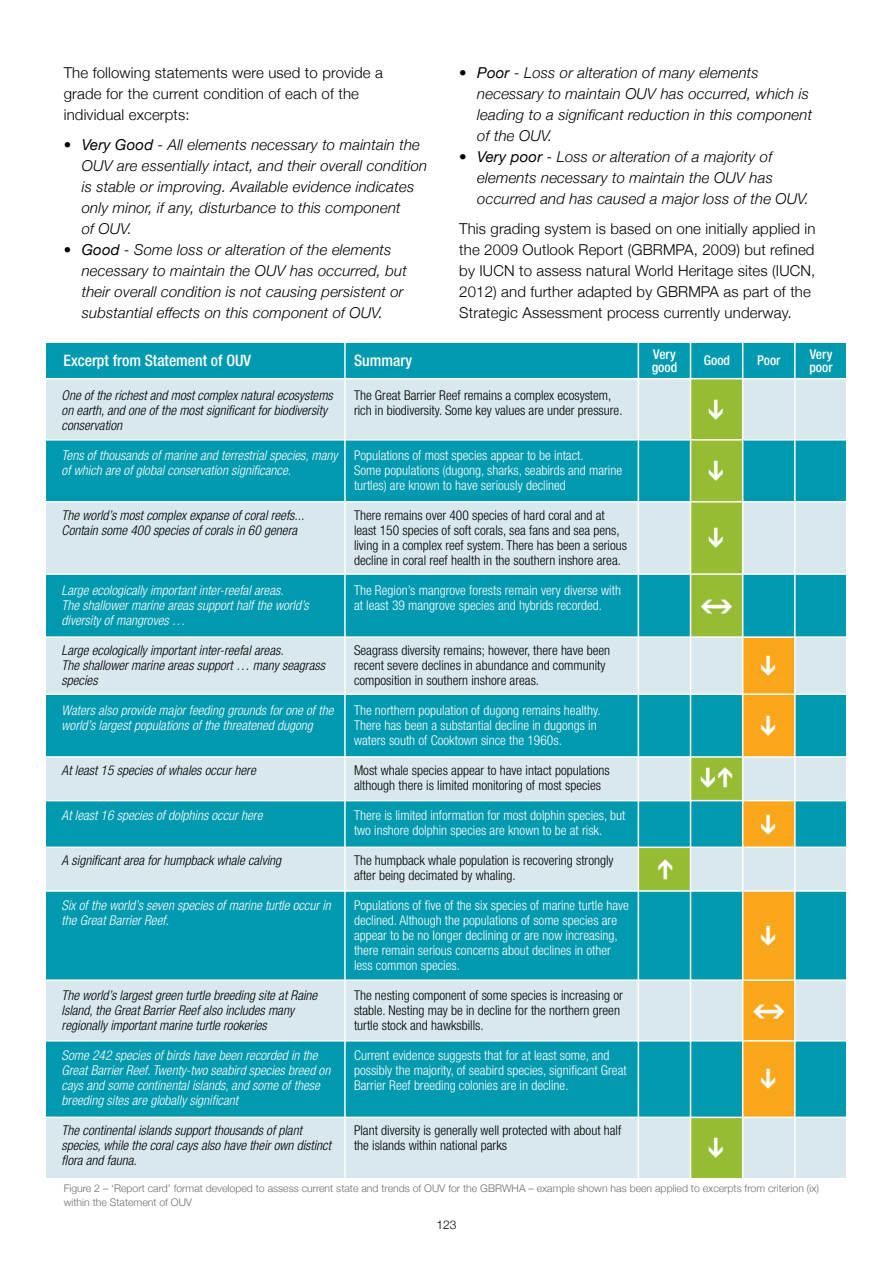
<style>
.page{position:relative;width:893px;height:1263px;background:#fff}
.page>*{position:absolute;margin:0;border:0;box-sizing:border-box;transform-origin:0 0}
.t1{font:500 condensed 15.75px "Helvetica Neue LT Pro";color:#fff}
.t2{font:italic 300 15px/21px "Helvetica Neue";letter-spacing:.01em;color:#000}
.t3{font:300 15px/21px "Helvetica Neue";letter-spacing:.01em;color:#000}
.t4{font:300 condensed 13.5px/15px "Helvetica Neue LT Pro";color:#fff}
.t5{font:300 condensed 13.5px/15px "Helvetica Neue LT Pro";color:#000}
.t6{font:italic 300 condensed 13.5px/15px "Helvetica Neue LT Pro";color:#000}
.t7{font:italic 300 condensed 13.5px/15px "Helvetica Neue LT Pro";color:#fff}
.t8{font:500 condensed 13.5px/13.5px "Helvetica Neue LT Pro";color:#fff}
.t9{font:300 12px "Helvetica Neue";color:#000}
.t10{font:300 10.5px/13.5px "Helvetica Neue";color:#6d6e71}
.s1{font-style:normal}
.s2{font-weight:400}
</style>
<div class="page">
<div style="left:47px;top:375px;width:799px;height:803px;background:#d8e8ed"></div>
<div style="left:47px;top:439px;width:799px;height:63px;background:#009ab0"></div>
<div style="left:47px;top:574px;width:799px;height:63px;background:#009ab0"></div>
<div style="left:47px;top:694px;width:799px;height:63px;background:#009ab0"></div>
<div style="left:47px;top:801px;width:799px;height:46px;background:#009ab0"></div>
<div style="left:47px;top:891px;width:799px;height:89px;background:#009ab0"></div>
<div style="left:47px;top:1041px;width:799px;height:76px;background:#009ab0"></div>
<div style="left:690px;top:378px;width:53px;height:259px;background:#96bc33"></div>
<hr style="left:38px;top:439px;width:821px;height:2px;background:#fff">
<hr style="left:38px;top:501px;width:821px;height:1px;background:#fff">
<hr style="left:38px;top:573px;width:821px;height:2px;background:#fff">
<div style="left:47px;top:343px;width:799px;height:35px;background:#009ab0"></div>
<hr style="left:344px;top:336px;width:2px;height:851px;background:#fff">
<hr style="left:38px;top:378px;width:821px;height:1px;background:#fff">
<div style="left:690px;top:757px;width:53px;height:43px;background:#96bc33"></div>
<div style="left:690px;top:1118px;width:53px;height:60px;background:#96bc33"></div>
<div style="left:638px;top:847px;width:52px;height:44px;background:#96bc33"></div>
<hr style="left:638px;top:336px;width:1px;height:851px;background:#fff">
<hr style="left:690px;top:336px;width:1px;height:851px;background:#fff">
<div style="left:743px;top:637px;width:52px;height:120px;background:#faa61a"></div>
<hr style="left:38px;top:636px;width:821px;height:2px;background:#fff">
<hr style="left:38px;top:756px;width:821px;height:2px;background:#fff">
<hr style="left:38px;top:693px;width:821px;height:2px;background:#fff">
<div style="left:743px;top:800px;width:52px;height:47px;background:#faa61a"></div>
<hr style="left:38px;top:800px;width:821px;height:1px;background:#fff">
<hr style="left:38px;top:846px;width:821px;height:2px;background:#fff">
<div style="left:743px;top:891px;width:52px;height:227px;background:#faa61a"></div>
<hr style="left:38px;top:979px;width:821px;height:2px;background:#fff">
<hr style="left:38px;top:1040px;width:821px;height:1px;background:#fff">
<hr style="left:38px;top:1116px;width:821px;height:2px;background:#fff">
<hr style="left:38px;top:890px;width:821px;height:2px;background:#fff">
<hr style="left:742px;top:336px;width:1px;height:851px;background:#fff">
<hr style="left:794px;top:336px;width:2px;height:851px;background:#fff">
<svg style="left:709px;top:439px;width:14px;height:2px"></svg>
<svg style="left:761px;top:693px;width:14px;height:1px"></svg>
<p class="t3" style="left:64px;top:62px;width:321px">The following statements were used to provide a grade for the current condition of each of the individual excerpts:</p>
<p class="t2" style="left:82px;top:134px;width:347px;text-indent:-18px"><span class="s1">•</span> <span class="s2">Very Good</span> - All elements necessary to maintain the OUV are essentially intact, and their overall condition is stable or improving. Available evidence indicates only minor, if any, disturbance to this component<br>of OUV.</p>
<p class="t2" style="left:82px;top:239px;width:327px;text-indent:-18px"><span class="s1">•</span> <span class="s2">Good</span> - Some loss or alteration of the elements necessary to maintain the OUV has occurred, but their overall condition is not causing persistent or substantial effects on this component of OUV.</p>
<p class="t2" style="left:477px;top:62px;width:336px;text-indent:-18px"><span class="s1">•</span> <span class="s2">Poor</span> - Loss or alteration of many elements necessary to maintain OUV has occurred, which is leading to a significant reduction in this component of the OUV.</p>
<p class="t2" style="left:477px;top:146px;width:333px;text-indent:-18px"><span class="s1">•</span> <span class="s2">Very poor</span> - Loss or alteration of a majority of elements necessary to maintain the OUV has occurred and has caused a major loss of the OUV.</p>
<p class="t3" style="left:459px;top:218px;width:358px">This grading system is based on one initially applied in the 2009 Outlook Report (GBRMPA, 2009) but refined by IUCN to assess natural World Heritage sites (IUCN, 2012) and further adapted by GBRMPA as part of the Strategic Assessment process currently underway.</p>
<p class="t1" style="left:63px;top:351px;width:189px">Excerpt from Statement of OUV</p>
<p class="t1" style="left:354px;top:351px;width:60px">Summary</p>
<p class="t8" style="left:652px;top:347px;width:27px">Very good</p>
<p class="t8" style="left:704px;top:354px;width:28px">Good</p>
<p class="t8" style="left:757px;top:354px;width:25px">Poor</p>
<p class="t8" style="left:809px;top:347px;width:25px">Very poor</p>
<p class="t6" style="left:62px;top:388px;width:273px">One of the richest and most complex natural ecosystems on earth, and one of the most significant for biodiversity conservation</p>
<p class="t7" style="left:62px;top:448px;width:277px">Tens of thousands of marine and terrestrial species, many of which are of global conservation significance.</p>
<p class="t6" style="left:62px;top:508px;width:244px">The world’s most complex expanse of coral reefs...<br>Contain some 400 species of corals in 60 genera</p>
<p class="t7" style="left:62px;top:583px;width:249px">Large ecologically important inter-reefal areas.<br>The shallower marine areas support half the world’s diversity of mangroves …</p>
<p class="t6" style="left:62px;top:643px;width:265px">Large ecologically important inter-reefal areas.<br>The shallower marine areas support … many seagrass species</p>
<p class="t7" style="left:62px;top:703px;width:273px">Waters also provide major feeding grounds for one of the world’s largest populations of the threatened dugong</p>
<p class="t6" style="left:62px;top:763px;width:196px">At least 15 species of whales occur here</p>
<p class="t7" style="left:62px;top:808px;width:202px">At least 16 species of dolphins occur here</p>
<p class="t6" style="left:62px;top:853px;width:221px">A significant area for humpback whale calving</p>
<p class="t7" style="left:62px;top:898px;width:271px">Six of the world’s seven species of marine turtle occur in the Great Barrier Reef.</p>
<p class="t6" style="left:62px;top:988px;width:257px">The world’s largest green turtle breeding site at Raine<br>Island, the Great Barrier Reef also includes many regionally important marine turtle rookeries</p>
<p class="t7" style="left:62px;top:1048px;width:270px">Some 242 species of birds have been recorded in the Great Barrier Reef. Twenty-two seabird species breed on cays and some continental islands, and some of these breeding sites are globally significant</p>
<p class="t6" style="left:62px;top:1123px;width:271px">The continental islands support thousands of plant species, while the coral cays also have their own distinct flora and fauna.</p>
<p class="t5" style="left:354px;top:387px;width:270px">The Great Barrier Reef remains a complex ecosystem, rich in biodiversity. Some key values are under pressure.</p>
<p class="t4" style="left:354px;top:447px;width:270px">Populations of most species appear to be intact.<br>Some populations (dugong, sharks, seabirds and marine turtles) are known to have seriously declined</p>
<p class="t5" style="left:354px;top:507px;width:275px">There remains over 400 species of hard coral and at least 150 species of soft corals, sea fans and sea pens, living in a complex reef system. There has been a serious decline in coral reef health in the southern inshore area.</p>
<p class="t4" style="left:354px;top:582px;width:269px">The Region’s mangrove forests remain very diverse with at least 39 mangrove species and hybrids recorded.</p>
<p class="t5" style="left:354px;top:642px;width:258px">Seagrass diversity remains; however, there have been recent severe declines in abundance and community composition in southern inshore areas.</p>
<p class="t4" style="left:354px;top:702px;width:248px">The northern population of dugong remains healthy.<br>There has been a substantial decline in dugongs in waters south of Cooktown since the 1960s.</p>
<p class="t5" style="left:354px;top:762px;width:257px">Most whale species appear to have intact populations although there is limited monitoring of most species</p>
<p class="t4" style="left:354px;top:807px;width:273px">There is limited information for most dolphin species, but two inshore dolphin species are known to be at risk.</p>
<p class="t5" style="left:354px;top:852px;width:261px">The humpback whale population is recovering strongly after being decimated by whaling.</p>
<p class="t4" style="left:354px;top:897px;width:276px">Populations of five of the six species of marine turtle have declined. Although the populations of some species are appear to be no longer declining or are now increasing, there remain serious concerns about declines in other less common species.</p>
<p class="t5" style="left:354px;top:987px;width:270px">The nesting component of some species is increasing or stable. Nesting may be in decline for the northern green turtle stock and hawksbills.</p>
<p class="t4" style="left:354px;top:1047px;width:274px">Current evidence suggests that for at least some, and possibly the majority, of seabird species, significant Great<br>Barrier Reef breeding colonies are in decline.</p>
<p class="t5" style="left:354px;top:1122px;width:269px">Plant diversity is generally well protected with about half the islands within national parks</p>
<p class="t10" style="left:64px;top:1181px;width:757px">Figure 2 – ‘Report card’ format developed to assess current state and trends of OUV for the GBRWHA – example shown has been applied to excerpts from criterion (ix) within the Statement of OUV</p>
<p class="t9" style="left:436px;top:1217px;width:22px">123</p>
</div>
